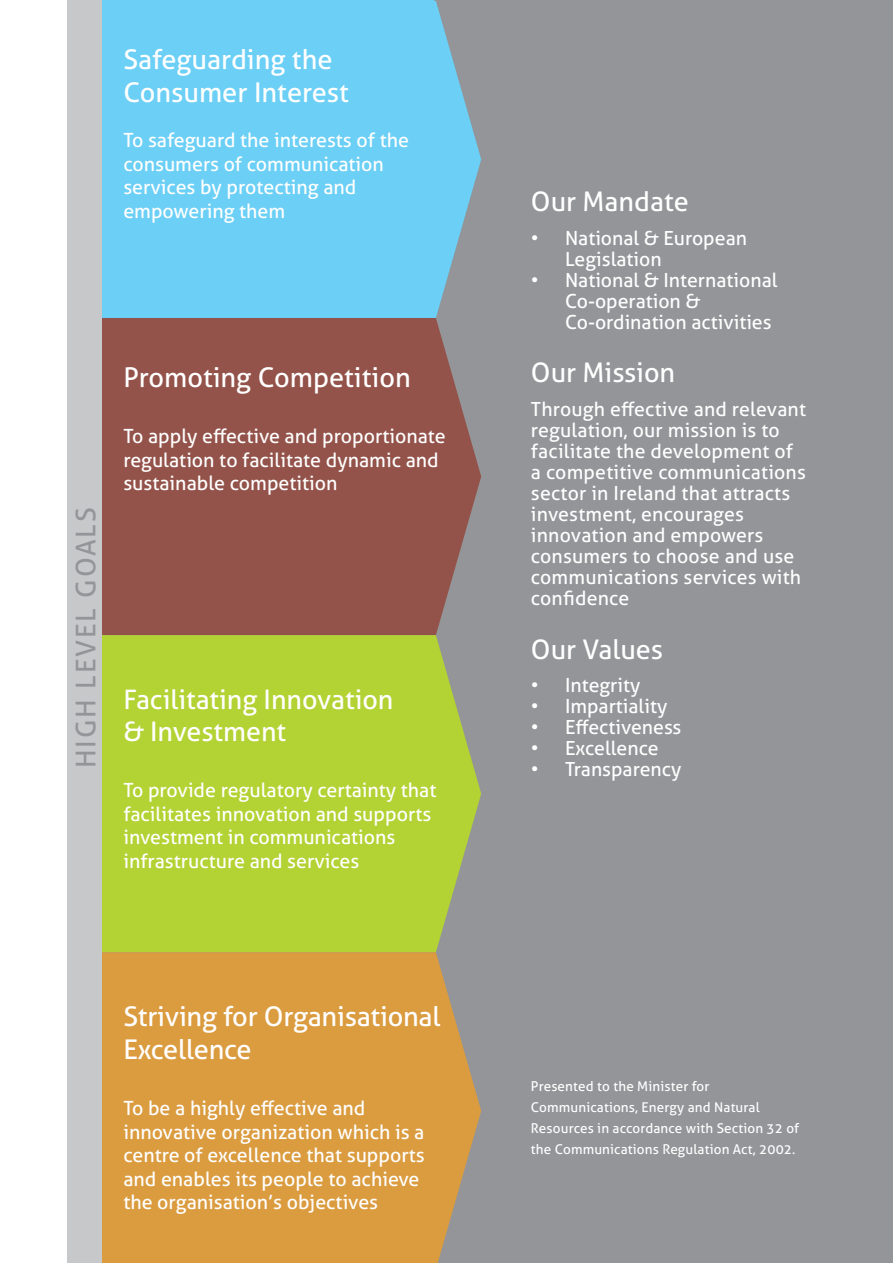
<style>
.page{position:relative;width:893px;height:1263px;background:#fff}
.page>*{position:absolute;margin:0;border:0;box-sizing:border-box;transform-origin:0 0}
.t1{font:27.15px/32.5px "Aller";letter-spacing:-.005em;color:#fff}
.t2{font:27.15px "Aller";letter-spacing:.07em;color:#939598}
.Heading_3{font:27px "Aller";color:#fff}
.Heading_2{font:27px "Aller";color:#fff}
.t3{font:26.85px/32.2px "Aller";color:#fff}
.t4{font:19.65px/23.5px "Aller";color:#fff}
.Body{font:19.5px/21px "Aller";letter-spacing:.01em;color:#fff}
.Body-2{font:13.5px/21px "Aller";letter-spacing:.01em;color:#fff}
</style>
<div class="page">
<div style="left:69px;top:0;width:824px;height:1263px;background:#939598"></div>
<div style="left:102px;top:1px;width:379px;height:317px;background:#6bcff6"></div>
<div style="left:102px;top:318px;width:379px;height:317px;background:#94534a"></div>
<div style="left:102px;top:635px;width:379px;height:317px;background:#b3d234"></div>
<div style="left:102px;top:952px;width:379px;height:311px;background:#db9c40"></div>
<div style="left:92px;top:0;width:342px;height:14px;background:#6bcff6"></div>
<div style="left:92px;top:1246px;width:342px;height:17px;background:#db9c40"></div>
<div style="left:68px;top:0;width:34px;height:1263px;background:#c7c8ca"></div>
<p class="t1" style="left:123px;top:43px;width:227px">Safeguarding the<br>Consumer Interest</p>
<p class="t4" style="left:123px;top:128px;width:287px">To safeguard the interests of the consumers of communication services by protecting and empowering them</p>
<p class="t2" style="left:69px;top:768px;width:262px;rotate:-90deg">HIGH LEVEL GOALS</p>
<p class="t1" style="left:123px;top:361px;width:289px">Promoting Competition</p>
<p class="t4" style="left:123px;top:424px;width:324px">To apply effective and proportionate regulation to facilitate dynamic and sustainable competition</p>
<p class="t3" style="left:123px;top:683px;width:272px">Facilitating Innovation &amp; Investment</p>
<p class="t4" style="left:123px;top:778px;width:315px">To provide regulatory certainty that facilitates innovation and supports investment in communications infrastructure and services</p>
<p class="t1" style="left:123px;top:1000px;width:319px">Striving for Organisational<br>Excellence</p>
<p class="t4" style="left:123px;top:1096px;width:303px">To be a highly effective and innovative organization which is a centre of excellence that supports and enables its people to achieve the organisation’s objectives</p>
<p class="Heading_2" style="left:531px;top:185px;width:159px">Our Mandate</p>
<p class="Body" style="left:565px;top:228px;width:183px;text-indent:-34px">• National &amp; European<br>Legislation</p>
<p class="Body" style="left:565px;top:270px;width:214px;text-indent:-34px">• National &amp; International<br>Co-operation &amp;<br>Co-ordination activities</p>
<p class="Heading_3" style="left:531px;top:356px;width:146px">Our Mission</p>
<p class="Body" style="left:531px;top:399px;width:277px">Through effective and relevant regulation, our mission is to facilitate the development of a competitive communications sector in Ireland that attracts investment, encourages innovation and empowers consumers to choose and use communications services with confidence</p>
<p class="Heading_3" style="left:531px;top:633px;width:134px">Our Values</p>
<p class="Body" style="left:531px;top:675px;width:111px">• Integrity</p>
<p class="Body" style="left:531px;top:696px;width:138px">• Impartiality</p>
<p class="Body" style="left:531px;top:717px;width:152px">• Effectiveness</p>
<p class="Body" style="left:531px;top:738px;width:129px">• Excellence</p>
<p class="Body" style="left:531px;top:759px;width:152px">• Transparency</p>
<p class="Body-2" style="left:531px;top:1076px;width:270px">Presented to the Minister for Communications, Energy and Natural Resources in accordance with Section 32 of the Communications Regulation Act, 2002.</p>
</div>
